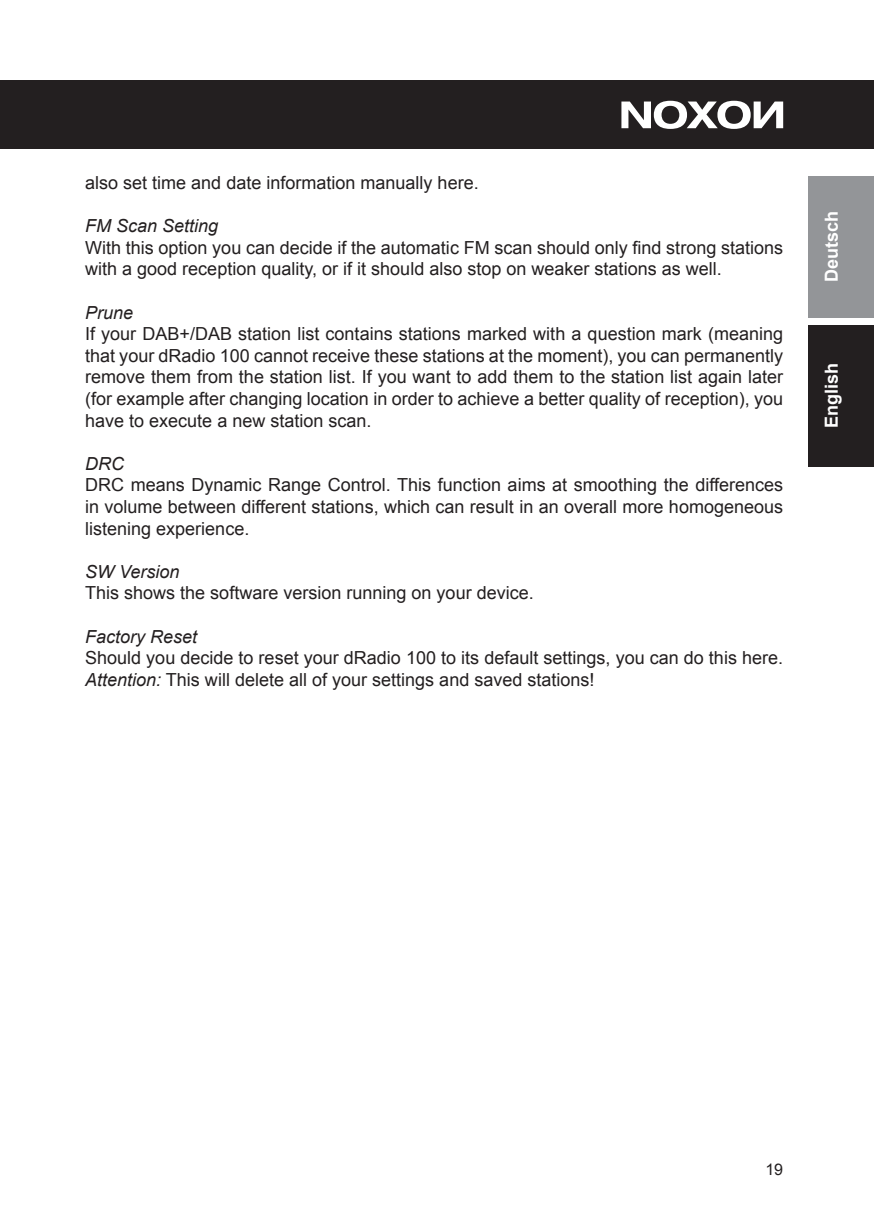
<style>
.page{position:relative;width:874px;height:1225px;background:#fff}
.page>*{position:absolute;margin:0;border:0;box-sizing:border-box;transform-origin:0 0}
.t1{font:18px/21.6px "Arial";color:#231f20}
.t2{font:italic 18px "Arial";color:#231f20}
.t3{font:700 18px "Arial";color:#fff}
.t4{font:16px "Arial";color:#231f20}
.s1{font-style:italic}
</style>
<div class="page">
<div style="left:0;top:81px;width:17px;height:68px;background:#231f20"></div>
<div style="left:17px;top:81px;width:856px;height:68px;background:#231f20"></div>
<svg style="left:621px;top:101px;width:161px;height:28px"></svg>
<div style="left:808px;top:176px;width:65px;height:141px;background:#939598"></div>
<div style="left:808px;top:325px;width:65px;height:141px;background:#231f20"></div>
<p class="t1" style="left:85px;top:172px;width:395px">also set time and date information manually here.</p>
<p class="t2" style="left:85px;top:214px;width:135px">FM Scan Setting</p>
<p class="t1" style="left:85px;top:237px;width:699px">With this option you can decide if the automatic FM scan should only find strong stations with a good reception quality, or if it should also stop on weaker stations as well.</p>
<p class="t2" style="left:85px;top:300px;width:50px">Prune</p>
<p class="t1" style="left:85px;top:323px;width:699px;text-align:justify">If your DAB+/DAB station list contains stations marked with a question mark (meaning that your dRadio 100 cannot receive these stations at the moment), you can permanently remove them from the station list. If you want to add them to the station list again later (for example after changing location in order to achieve a better quality of reception), you have to execute a new station scan.</p>
<p class="t2" style="left:85px;top:452px;width:40px">DRC</p>
<p class="t1" style="left:85px;top:474px;width:699px;text-align:justify">DRC means Dynamic Range Control. This function aims at smoothing the differences in volume between different stations, which can result in an overall more homogeneous listening experience.</p>
<p class="t2" style="left:85px;top:560px;width:96px">SW Version</p>
<p class="t1" style="left:85px;top:582px;width:450px">This shows the software version running on your device.</p>
<p class="t2" style="left:85px;top:624px;width:114px">Factory Reset</p>
<p class="t1" style="left:85px;top:647px;width:699px">Should you decide to reset your dRadio 100 to its default settings, you can do this here.<br><span class="s1">Attention:</span> This will delete all of your settings and saved stations!</p>
<p class="t3" style="left:819px;top:282px;width:73px;rotate:-90deg">Deutsch</p>
<p class="t3" style="left:819px;top:428px;width:67px;rotate:-90deg">English</p>
<p class="t4" style="left:765px;top:1158px;width:19px">19</p>
</div>
